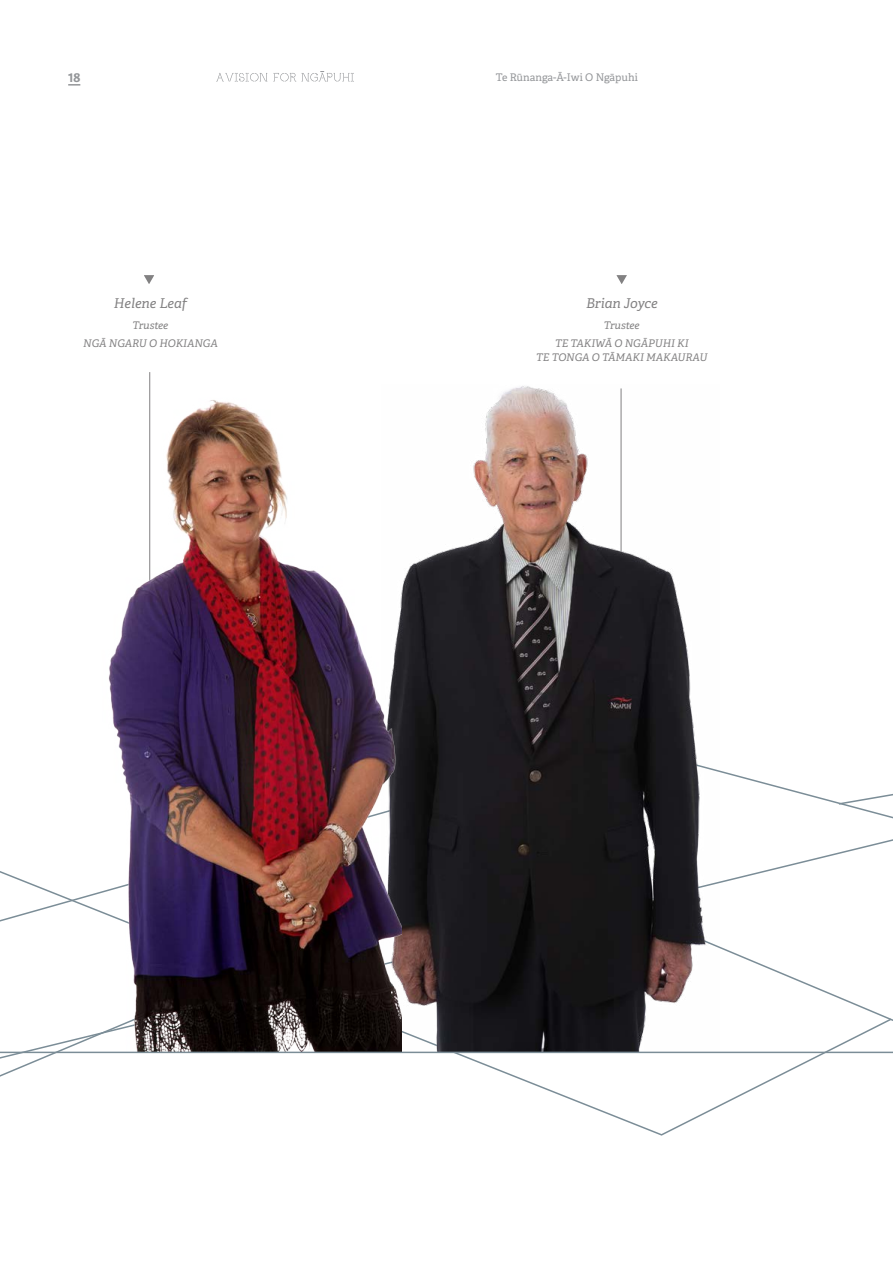
<style>
.page{position:relative;width:893px;height:1263px;background:#fff}
.page>*{position:absolute;margin:0;border:0;box-sizing:border-box;transform-origin:0 0}
.t1{font:italic 13.5px "Adelle PE";color:#828182}
.t2{font:700 12px "Adelle Sans";color:#939598}
.t3{font:italic 10.5px/18px "Adelle PE";color:#828182;text-align:center}
.t4{font:10.5px "Adelle PE";color:#939598}
</style>
<div class="page">
<svg style="left:0;top:865px;width:893px;height:271px"></svg>
<svg style="left:217px;top:71px;width:137px;height:10px"></svg>
<svg style="left:616px;top:275px;width:11px;height:9px"></svg>
<hr style="left:149px;top:372px;width:1px;height:235px;background:#828182">
<svg style="left:144px;top:275px;width:10px;height:9px"></svg>
<img style="left:401px;top:386px;width:319px;height:666px">
<img style="left:32px;top:388px;width:369px;height:664px">
<hr style="left:0;top:1052px;width:893px;height:1px;background:#7b8d97">
<svg style="left:68px;top:84px;width:12px;height:2px"></svg>
<p class="t2" style="left:68px;top:69px;width:14px">18</p>
<p class="t4" style="left:496px;top:69px;width:143px">Te Rūnanga-Ā-Iwi O Ngāpuhi</p>
<p class="t1" style="left:114px;top:293px;width:75px">Helene Leaf</p>
<p class="t3" style="left:83px;top:316px;width:136px">Trustee<br>NGĀ NGARU O HOKIANGA</p>
<p class="t1" style="left:586px;top:293px;width:73px">Brian Joyce</p>
<p class="t3" style="left:555px;top:316px;width:135px">Trustee<br>TE TAKIWĀ O NGĀPUHI KI</p>
<p class="t3" style="left:536px;top:348px;width:173px">TE TONGA O TĀMAKI MAKAURAU</p>
</div>
